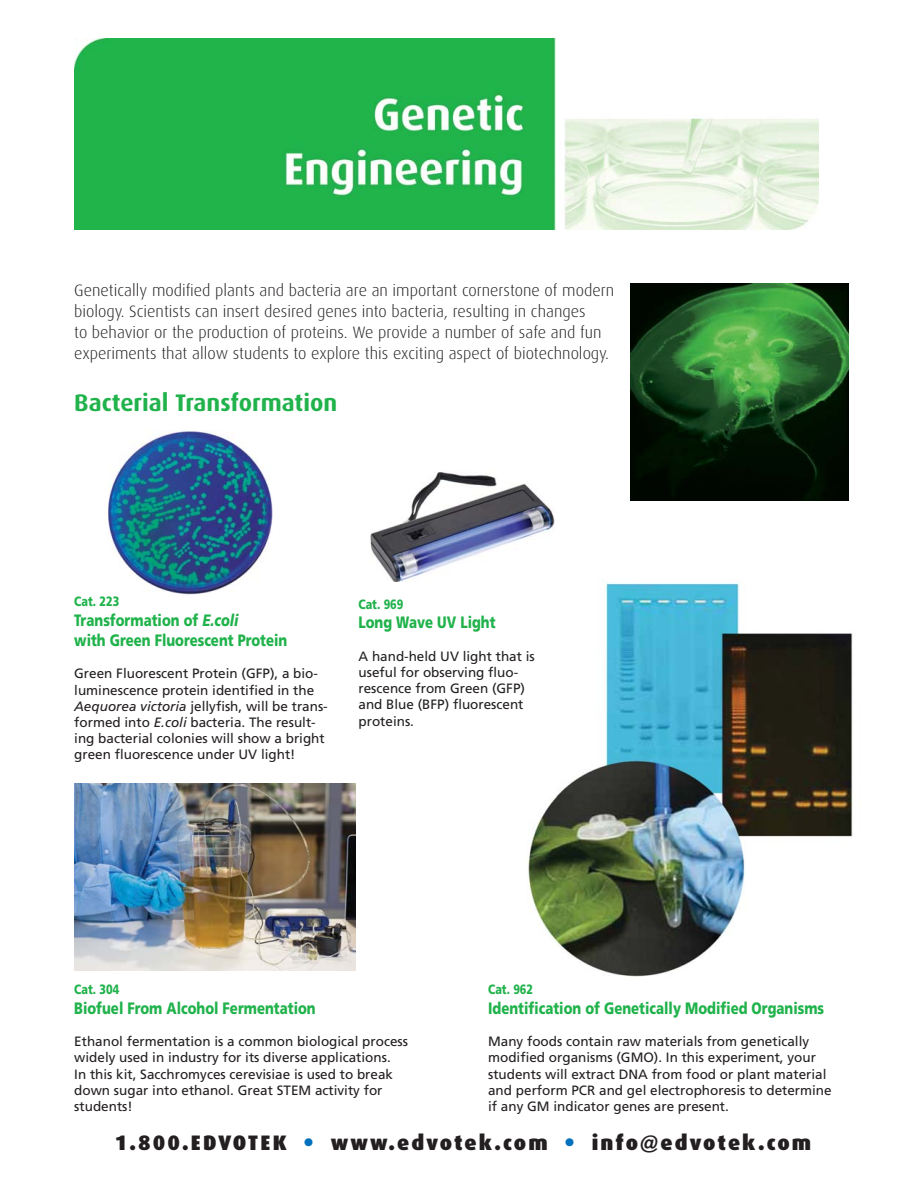
<style>
.page{position:relative;width:918px;height:1188px;background:#fff}
.page>*{position:absolute;margin:0;border:0;box-sizing:border-box;transform-origin:0 0}
.t1{font:700 24px "Dax";color:#20b24b}
.t2{font:900 21px "Dax";letter-spacing:.1em;color:#231f20}
.t3{font:300 16.5px/21px "Dax";color:#231f20}
.t4{font:900 16.5px/19.8px "Frutiger";color:#20b24b;scale:.8 1}
.t5{font:13.5px/16.2px "Frutiger";color:#231f20}
.t6{font:900 13.5px "Frutiger";color:#20b24b;scale:.8 1}
.s1{font-style:italic}
.s2{color:#0071bc}
</style>
<div class="page">
<img style="left:527px;top:579px;width:326px;height:398px">
<img style="left:74px;top:38px;width:745px;height:192px">
<img style="left:108px;top:430px;width:165px;height:165px">
<div style="left:627px;top:279px;width:223px;height:225px;background:linear-gradient(to right,#fff,#fff)"></div>
<img style="left:631px;top:283px;width:217px;height:217px">
<img style="left:74px;top:783px;width:282px;height:188px">
<img style="left:370px;top:472px;width:196px;height:110px">
<p class="t3" style="left:74px;top:281px;width:541px">Genetically modified plants and bacteria are an important cornerstone of modern biology. Scientists can insert desired genes into bacteria, resulting in changes<br>to behavior or the production of proteins. We provide a number of safe and fun experiments that allow students to explore this exciting aspect of biotechnology.</p>
<h1 class="t1" style="left:74px;top:391px;width:265px">Bacterial Transformation</h1>
<p class="t6" style="left:74px;top:596px;width:58px">Cat. 223</p>
<p class="t4" style="left:74px;top:612px;width:268px">Transformation of <span class="s1">E.coli<br></span>with Green Fluorescent Protein</p>
<p class="t5" style="left:74px;top:667px;width:255px">Green Fluorescent Protein (GFP), a bio&shy;luminescence protein identified in the <span class="s1">Aequorea victoria</span> jellyfish, will be trans&shy;formed into <span class="s1">E.coli</span> bacteria. The result&shy;ing bacterial colonies will show a bright green fluorescence under UV light!</p>
<p class="t6" style="left:358px;top:598px;width:58px">Cat. 969</p>
<p class="t4" style="left:358px;top:614px;width:173px">Long Wave UV Light</p>
<p class="t5" style="left:358px;top:649px;width:178px">A hand-held UV light that is useful for observing fluo&shy;rescence from Green (GFP) and Blue (BFP) fluorescent proteins.</p>
<p class="t6" style="left:74px;top:984px;width:58px">Cat. 304</p>
<p class="t4" style="left:74px;top:1000px;width:303px">Biofuel From Alcohol Fermentation</p>
<p class="t5" style="left:74px;top:1035px;width:335px">Ethanol fermentation is a common biological process widely used in industry for its diverse applications.<br>In this kit, Sacchromyces cerevisiae is used to break down sugar into ethanol. Great STEM activity for students!</p>
<p class="t6" style="left:488px;top:984px;width:58px">Cat. 962</p>
<p class="t4" style="left:488px;top:1000px;width:422px">Identification of Genetically Modified Organisms</p>
<p class="t5" style="left:488px;top:1035px;width:345px">Many foods contain raw materials from genetically modified organisms (GMO). In this experiment, your students will extract DNA from food or plant material and perform PCR and gel electrophoresis to determine if any GM indicator genes are present.</p>
<h2 class="t2" style="left:115px;top:1132px;width:698px">1.800.EDVOTEK <span class="s2">•</span> www.edvotek.com <span class="s2">•</span> info@edvotek.com</h2>
</div>
